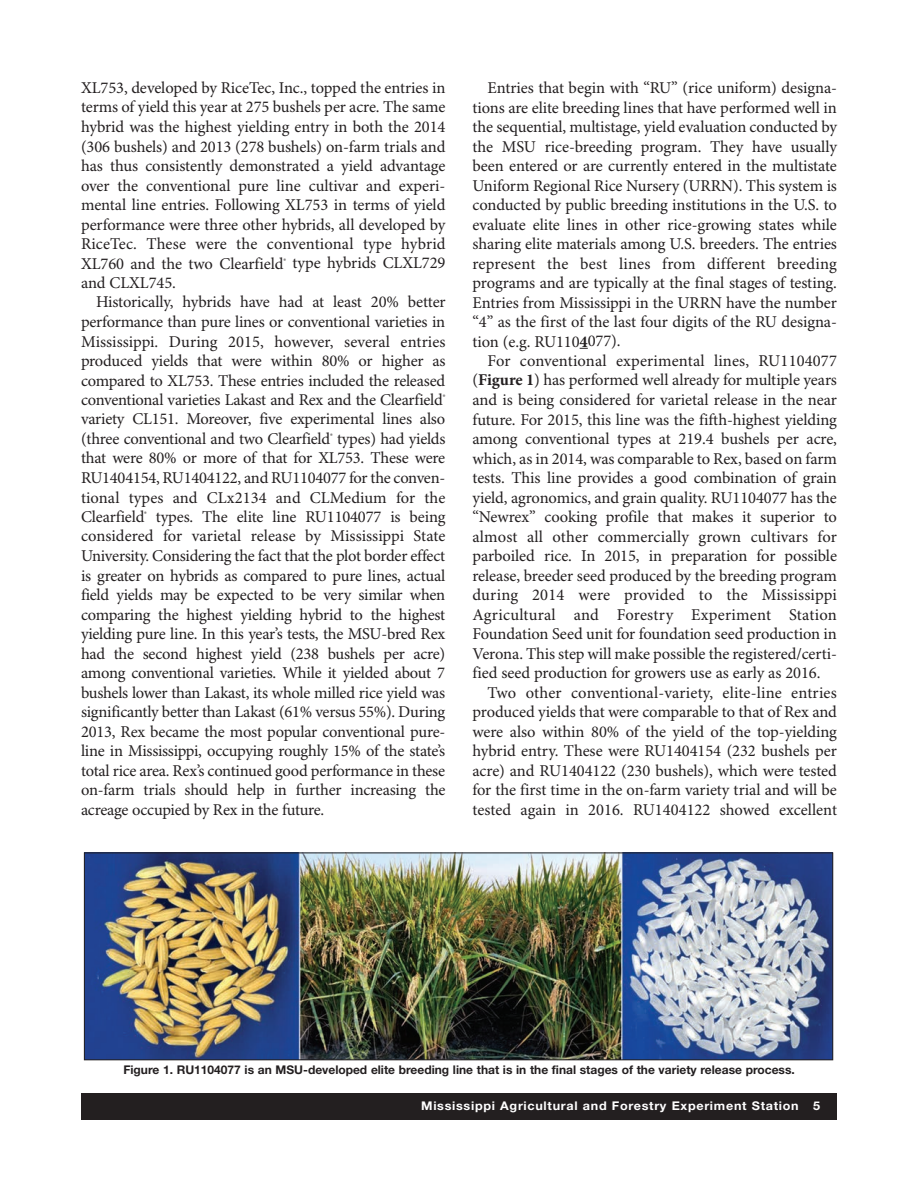
<style>
.page{position:relative;width:918px;height:1188px;background:#fff}
.page>*{position:absolute;margin:0;border:0;box-sizing:border-box;transform-origin:0 0}
.t1{font:16.5px/19.5px "Minion Pro";letter-spacing:-.005em;color:#231f20;text-align:justify}
.t2{font:16.5px "Minion Pro";letter-spacing:.015em;color:#231f20}
.t3{font:700 12px "Helvetica Neue LT Std";color:#231f20}
.t4{font:700 12px "Helvetica Neue LT Std";letter-spacing:.055em;color:#fff;scale:1.05 1}
.s1{font-weight:700}
</style>
<div class="page">
<div style="left:81px;top:1094px;width:756px;height:26px;background:#231f20"></div>
<img style="left:86px;top:855px;width:745px;height:203px">
<div style="left:84px;top:853px;width:749px;height:207px;border:1px solid #231f20"></div>
<p class="t1" style="left:81px;top:79px;width:366px">XL753, developed by RiceTec, Inc., topped the entries in terms of yield this year at 275 bushels per acre. The same hybrid was the highest yielding entry in both the 2014 (306 bushels) and 2013 (278 bushels) on-farm trials and has thus consistently demonstrated a yield advantage over the conventional pure line cultivar and experi&shy;mental line entries. Following XL753 in terms of yield performance were three other hybrids, all developed by RiceTec. These were the conventional type hybrid XL760 and the two Clearfield<sup>®</sup> type hybrids CLXL729 and CLXL745.</p>
<p class="t1" style="left:81px;top:294px;width:366px;text-indent:15px">Historically, hybrids have had at least 20% better performance than pure lines or conventional varieties in Mississippi. During 2015, however, several entries produced yields that were within 80% or higher as compared to XL753. These entries included the released conventional varieties Lakast and Rex and the Clearfield<sup>® </sup>variety CL151. Moreover, five experimental lines also (three conventional and two Clearfield<sup>®</sup> types) had yields that were 80% or more of that for XL753. These were RU1404154, RU1404122, and RU1104077 for the conven&shy;tional types and CLx2134 and CLMedium for the Clearfield<sup>®</sup> types. The elite line RU1104077 is being considered for varietal release by Mississippi State University. Considering the fact that the plot border effect is greater on hybrids as compared to pure lines, actual field yields may be expected to be very similar when comparing the highest yielding hybrid to the highest yielding pure line. In this year’s tests, the MSU-bred Rex had the second highest yield (238 bushels per acre) among conventional varieties. While it yielded about 7 bushels lower than Lakast, its whole milled rice yield was significantly better than Lakast (61% versus 55%). During 2013, Rex became the most popular conventional pure&shy;line in Mississippi, occupying roughly 15% of the state’s total rice area. Rex’s continued good performance in these on-farm trials should help in further increasing the acreage occupied by Rex in the future.</p>
<p class="t1" style="left:473px;top:79px;width:366px;text-indent:15px">Entries that begin with “RU” (rice uniform) designa&shy;tions are elite breeding lines that have performed well in the sequential, multistage, yield evaluation conducted by the MSU rice-breeding program. They have usually been entered or are currently entered in the multistate Uniform Regional Rice Nursery (URRN). This system is conducted by public breeding institutions in the U.S. to evaluate elite lines in other rice-growing states while sharing elite materials among U.S. breeders. The entries represent the best lines from different breeding programs and are typically at the final stages of testing.<br>Entries from Mississippi in the URRN have the number “4” as the first of the last four digits of the RU designa&shy;tion (e.g. RU110<span class="s1">4</span>077).</p>
<p class="t1" style="left:488px;top:352px;width:351px">For conventional experimental lines, RU1104077</p>
<p class="t1" style="left:472px;top:372px;width:366px">(<span class="s1">Figure 1</span>) has performed well already for multiple years</p>
<p class="t1" style="left:472px;top:391px;width:366px">and is being considered for varietal release in the near</p>
<p class="t1" style="left:472px;top:411px;width:366px">future. For 2015, this line was the fifth-highest yielding</p>
<p class="t1" style="left:472px;top:430px;width:366px">among conventional types at 219.4 bushels per acre,</p>
<p class="t1" style="left:472px;top:450px;width:366px">which, as in 2014, was comparable to Rex, based on farm</p>
<p class="t1" style="left:472px;top:469px;width:366px">tests. This line provides a good combination of grain</p>
<p class="t1" style="left:472px;top:489px;width:366px">yield, agronomics, and grain quality. RU1104077 has the</p>
<p class="t1" style="left:472px;top:508px;width:366px">“Newrex” cooking profile that makes it superior to</p>
<p class="t1" style="left:472px;top:528px;width:366px">almost all other commercially grown cultivars for</p>
<p class="t1" style="left:472px;top:547px;width:366px">parboiled rice. In 2015, in preparation for possible</p>
<p class="t1" style="left:472px;top:567px;width:366px">release, breeder seed produced by the breeding program</p>
<p class="t1" style="left:472px;top:586px;width:366px">during 2014 were provided to the Mississippi</p>
<p class="t2" style="left:472px;top:608px;width:366px">Agricultural and Forestry Experiment Station</p>
<p class="t1" style="left:472px;top:625px;width:366px">Foundation Seed unit for foundation seed production in</p>
<p class="t1" style="left:472px;top:645px;width:366px">Verona. This step will make possible the registered/certi-</p>
<p class="t1" style="left:472px;top:664px;width:350px">fied seed production for growers use as early as 2016.</p>
<p class="t1" style="left:488px;top:684px;width:351px">Two other conventional-variety, elite-line entries</p>
<p class="t1" style="left:472px;top:703px;width:366px">produced yields that were comparable to that of Rex and</p>
<p class="t1" style="left:472px;top:723px;width:366px">were also within 80% of the yield of the top-yielding</p>
<p class="t1" style="left:472px;top:743px;width:366px">hybrid entry. These were RU1404154 (232 bushels per</p>
<p class="t1" style="left:472px;top:762px;width:366px">acre) and RU1404122 (230 bushels), which were tested</p>
<p class="t1" style="left:472px;top:782px;width:366px">for the first time in the on-farm variety trial and will be</p>
<p class="t1" style="left:472px;top:801px;width:366px">tested again in 2016. RU1404122 showed excellent</p>
<p class="t3" style="left:123px;top:1066px;width:673px">Figure 1. RU1104077 is an MSU-developed elite breeding line that is in the final stages of the variety release process.</p>
<p class="t4" style="left:421px;top:1101px;width:381px">Mississippi Agricultural and Forestry Experiment Station 5</p>
</div>
